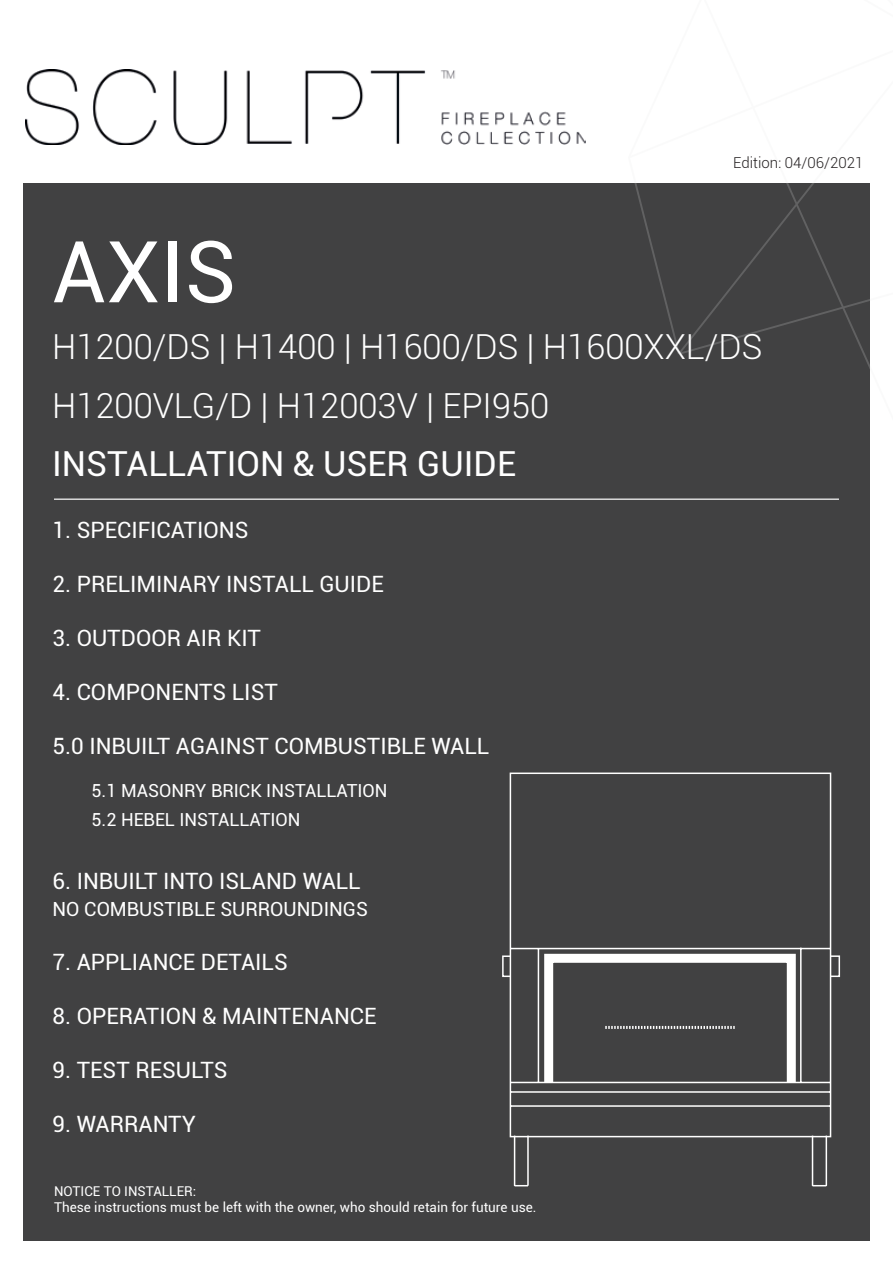
<style>
.page{position:relative;width:893px;height:1263px;background:#fff}
.page>*{position:absolute;margin:0;border:0;box-sizing:border-box;transform-origin:0 0}
.t1{font:85.5px "Roboto";color:#fff}
.t2{font:300 34.5px/58.5px "Roboto";color:#fff}
.t3{font:34.5px "Roboto";color:#fff}
.t4{font:22.5px "Roboto";color:#fff}
.t5{font:19.5px "Roboto";color:#fff}
.t6{font:18px "Roboto";color:#fff}
.t7{font:300 15px "Roboto";color:#231f20}
.t8{font:13.5px/16.2px "Roboto";color:#fff}
</style>
<div class="page">
<div style="left:23px;top:183px;width:847px;height:1058px;background:#414142"></div>
<img style="left:26px;top:69px;width:559px;height:75px">
<hr style="left:54px;top:498px;width:785px;height:2px;background:#fff">
<svg style="left:634px;top:183px;width:236px;height:186px"></svg>
<svg style="left:509px;top:772px;width:323px;height:183px"></svg>
<svg style="left:502px;top:955px;width:339px;height:232px"></svg>
<svg style="left:605px;top:1026px;width:130px;height:3px"></svg>
<h1 class="t1" style="left:52px;top:212px;width:186px">AXIS</h1>
<p class="t7" style="left:733px;top:152px;width:132px">Edition: 04/06/2021</p>
<h2 class="t2" style="left:52px;top:316px;width:712px">H1200/DS | H1400 | H1600/DS | H1600XXL/DS<br>H1200VLG/D | H12003V | epi950</h2>
<h2 class="t3" style="left:52px;top:440px;width:465px">I NSTALLATION &amp; USER GU IDE</h2>
<p class="t4" style="left:52px;top:514px;width:195px">1. SPECIFICATIONS</p>
<p class="t4" style="left:52px;top:568px;width:224px">2. PRELIMINARY INSTALL</p>
<p class="t4" style="left:319px;top:568px;width:63px">GUIDE</p>
<p class="t4" style="left:52px;top:622px;width:210px">3. OUTDOOR AIR KIT</p>
<p class="t4" style="left:52px;top:676px;width:41px">4. COMPONENT</p>
<p class="t4" style="left:213px;top:676px;width:66px">S LI ST</p>
<p class="t4" style="left:52px;top:730px;width:239px">5.0 INBUILT AGAINST COM</p>
<p class="t4" style="left:324px;top:730px;width:141px">BUSTI BLE WALL</p>
<p class="t6" style="left:91px;top:778px;width:81px">5.1 MASONRY</p>
<p class="t6" style="left:211px;top:778px;width:22px">BRICK</p>
<p class="t6" style="left:266px;top:778px;width:40px">IN STALLATION</p>
<p class="t6" style="left:91px;top:807px;width:128px">5.2 HEBEL INSTALLATION</p>
<p class="t4" style="left:52px;top:865px;width:124px">6. INBUILT INTO</p>
<p class="t4" style="left:219px;top:865px;width:35px">ISLAN</p>
<p class="t4" style="left:282px;top:865px;width:54px">D WALL</p>
<p class="t5" style="left:52px;top:895px;width:47px">NO COM</p>
<p class="t5" style="left:127px;top:895px;width:132px">BUSTI BLE SURRO</p>
<p class="t5" style="left:284px;top:895px;width:86px">UNDINGS</p>
<p class="t4" style="left:52px;top:946px;width:234px">7. APPLIANCE DETAILS</p>
<p class="t4" style="left:52px;top:1000px;width:39px">8. OPERATION</p>
<p class="t4" style="left:203px;top:1000px;width:35px">&amp; MAINTENANCE</p>
<p class="t4" style="left:52px;top:1054px;width:177px">9. TEST RESULTS</p>
<p class="t4" style="left:52px;top:1108px;width:145px">9. WARRANTY</p>
<p class="t8" style="left:54px;top:1182px;width:9px">NOTICE</p>
<p class="t8" style="left:104px;top:1182px;width:51px">TO INSTALLER</p>
<p class="t8" style="left:54px;top:1182px;width:484px;text-indent:139px">:<br>THESE INSTRUCTIONS MUST BE LEFT WITH THE OWNER, WHO SHOULD RETAIN FOR FUTURE USE.</p>
</div>
